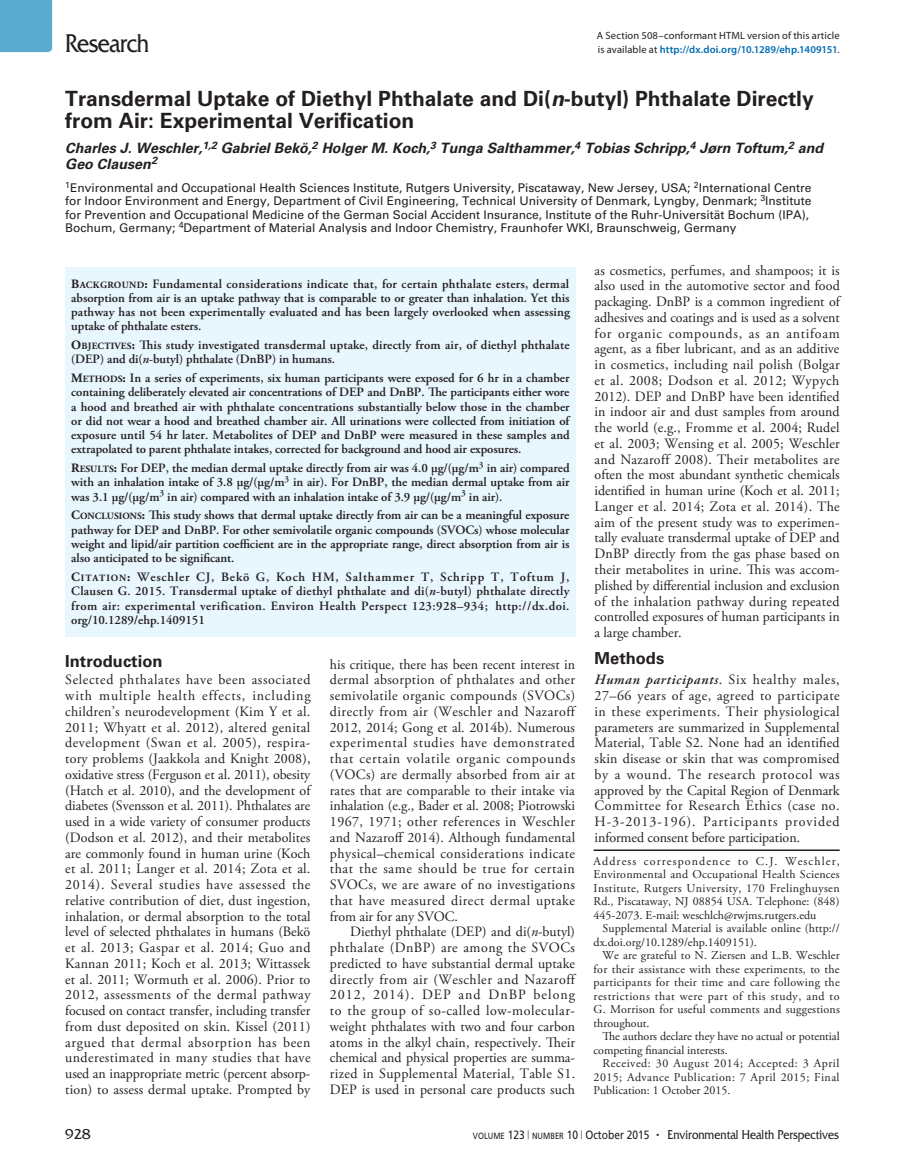
<style>
.page{position:relative;width:905px;height:1175px;background:#fff}
.page>*{position:absolute;margin:0;border:0;box-sizing:border-box;transform-origin:0 0}
.t1{font:27px "Friz Quadrata Std";letter-spacing:-.02em;color:#231f20;scale:.85 1}
.t2{font:700 21px/22.5px "Univers LT Std";color:#231f20}
.t3{font:700 16.5px "Univers LT Std";color:#231f20}
.t4{font:15px "Friz Quadrata Std";color:#231f20}
.t5{font:14.25px/15.8px "Adobe Garamond Pro";letter-spacing:.01em;color:#231f20;text-align:justify}
.t6{font:italic 700 14.25px/15.8px "Univers LT Std";color:#231f20}
.t7{font:13.5px "Friz Quadrata Std";color:#231f20;scale:.85 1}
.t8{font:600 12.75px/14.2px "Adobe Garamond Pro";letter-spacing:-.005em;color:#231f20;text-align:justify}
.t9{font:12px/13.5px "Adobe Garamond Pro";color:#231f20;text-align:justify}
.t10{font:12px/13.5px "Univers LT Std";color:#231f20}
.t11{font:10.5px/13.5px "Myriad Pro";letter-spacing:.015em;color:#231f20}
.s1{font-weight:600;color:#006bb2}
.s2{font-style:italic}
.s3{font-weight:700}
.s4{font-weight:700;font-size:9.6px}
.s5{font-weight:600;font-style:italic}
.s6{font-family:"Frutiger LT Std";font-size:9px}
.s7{font-family:"Frutiger LT Std";font-size:12px}
.s8{font-family:"Frutiger LT Std";font-weight:300;font-size:9px}
.s9{font-size:12px}
</style>
<div class="page">
<div style="left:0;top:0;width:52px;height:52px;background:#59accd"></div>
<hr style="left:593px;top:849px;width:246px;height:2px;background:#231f20">
<div style="left:65px;top:268px;width:510px;height:369px;background:#e8f6fd"></div>
<h1 class="t1" style="left:65px;top:28px;width:100px">Research</h1>
<p class="t11" style="left:597px;top:29px;width:244px">A Section 508–conformant HTML version of this article is available at <span class="s1">http://dx.doi.org/10.1289/ehp.1409151</span>.</p>
<h2 class="t2" style="left:65px;top:87px;width:750px">Transdermal Uptake of Diethyl Phthalate and Di(<span class="s2">n</span>-butyl) Phthalate Directly from Air: Experimental Verification</h2>
<p class="t6" style="left:65px;top:141px;width:759px">Charles J. Weschler,<sup>1,2</sup> Gabriel Bekö,<sup>2</sup> Holger M. Koch,<sup>3</sup> Tunga Salthammer,<sup>4</sup> Tobias Schripp,<sup>4</sup> Jørn Toftum,<sup>2</sup> and<br>Geo Clausen<sup>2</sup></p>
<p class="t10" style="left:65px;top:181px;width:747px"><sup>1</sup>Environmental and Occupational Health Sciences Institute, Rutgers University, Piscataway, New Jersey, USA; <sup>2</sup>International Centre for Indoor Environment and Energy, Department of Civil Engineering, Technical University of Denmark, Lyngby, Denmark; <sup>3</sup>Institute for Prevention and Occupational Medicine of the German Social Accident Insurance, Institute of the Ruhr-Universität Bochum (IPA), Bochum, Germany; <sup>4</sup>Department of Material Analysis and Indoor Chemistry, Fraunhofer WKI, Braunschweig, Germany</p>
<p class="t8" style="left:71px;top:276px;width:500px"><span class="s3">B</span><span class="s4">ACKGROUND</span><span class="s3">:</span> Fundamental considerations indicate that, for certain phthalate esters, dermal absorption from air is an uptake pathway that is comparable to or greater than inhalation. Yet this pathway has not been experimentally evaluated and has been largely overlooked when assessing uptake of phthalate esters.</p>
<p class="t8" style="left:71px;top:338px;width:499px"><span class="s3">O</span><span class="s4">BJECTIVES</span><span class="s3">:</span> This study investigated transdermal uptake, directly from air, of diethyl phthalate (DEP) and di(<span class="s2">n</span>-butyl) phthalate (DnBP) in humans.</p>
<p class="t8" style="left:71px;top:371px;width:500px"><span class="s3">M</span><span class="s4">ETHODS</span><span class="s3">:</span> In a series of experiments, six human participants were exposed for 6 hr in a chamber containing deliberately elevated air concentrations of DEP and DnBP. The participants either wore a hood and breathed air with phthalate concentrations substantially below those in the chamber or did not wear a hood and breathed chamber air. All urinations were collected from initiation of exposure until 54 hr later. Metabolites of DEP and DnBP were measured in these samples and extrapolated to parent phthalate intakes, corrected for background and hood air exposures.</p>
<p class="t8" style="left:71px;top:461px;width:500px"><span class="s3">R</span><span class="s4">ESULTS</span><span class="s3">:</span> For DEP, the median dermal uptake directly from air was 4.0 μg/(μg/m<sup>3</sup> in air) compared with an inhalation intake of 3.8 μg/(μg/m<sup>3</sup> in air). For DnBP, the median dermal uptake from air was 3.1 μg/(μg/m<sup>3</sup> in air) compared with an inhalation intake of 3.9 μg/(μg/m<sup>3</sup> in air).</p>
<p class="t8" style="left:71px;top:508px;width:500px"><span class="s3">C</span><span class="s4">ONCLUSIONS</span><span class="s3">:</span> This study shows that dermal uptake directly from air can be a meaningful exposure pathway for DEP and DnBP. For other semivolatile organic compounds (SVOCs) whose molecular weight and lipid/air partition coefficient are in the appropriate range, direct absorption from air is also anticipated to be significant.</p>
<p class="t8" style="left:71px;top:570px;width:499px"><span class="s3">C</span><span class="s4">ITATION</span><span class="s3">:</span> Weschler CJ, Bekö G, Koch HM, Salthammer T, Schripp T, Toftum J, Clausen G. 2015. Transdermal uptake of diethyl phthalate and di(<span class="s2">n</span>-butyl) phthalate directly from air: experimental verification. Environ Health Perspect 123:928–934; http://dx.doi. org/10.1289/ehp.1409151</p>
<p class="t3" style="left:65px;top:651px;width:99px">Introduction</p>
<p class="t5" style="left:65px;top:672px;width:247px">Selected phthalates have been associated with multiple health effects, including children’s neurodevelopment (Kim Y et al.<br>2011; Whyatt et al. 2012), altered genital development (Swan et al. 2005), respira&shy;tory problems (Jaakkola and Knight 2008), oxidative stress (Ferguson et al. 2011), obesity (Hatch et al. 2010), and the development of diabetes (Svensson et al. 2011). Phthalates are used in a wide variety of consumer products (Dodson et al. 2012), and their metabolites are commonly found in human urine (Koch et al. 2011; Langer et al. 2014; Zota et al.<br>2014). Several studies have assessed the relative contribution of diet, dust ingestion, inhalation, or dermal absorption to the total level of selected phthalates in humans (Bekö et al. 2013; Gaspar et al. 2014; Guo and Kannan 2011; Koch et al. 2013; Wittassek et al. 2011; Wormuth et al. 2006). Prior to 2012, assessments of the dermal pathway focused on contact transfer, including transfer from dust deposited on skin. Kissel (2011) argued that dermal absorption has been underestimated in many studies that have used an inappropriate metric (percent absorp&shy;tion) to assess dermal uptake. Prompted by</p>
<p class="t5" style="left:330px;top:656px;width:247px">his critique, there has been recent interest in dermal absorption of phthalates and other semivolatile organic compounds (SVOCs) directly from air (Weschler and Nazaroff 2012, 2014; Gong et al. 2014b). Numerous experimental studies have demonstrated that certain volatile organic compounds (VOCs) are dermally absorbed from air at rates that are comparable to their intake via inhalation (e.g., Bader et al. 2008; Piotrowski 1967, 1971; other references in Weschler and Nazaroff 2014). Although fundamental physical–chemical considerations indicate that the same should be true for certain SVOCs, we are aware of no investigations that have measured direct dermal uptake from air for any SVOC.</p>
<p class="t5" style="left:330px;top:924px;width:247px;text-indent:20px">Diethyl phthalate (DEP) and di(<span class="s2">n</span>-butyl) phthalate (DnBP) are among the SVOCs predicted to have substantial dermal uptake directly from air (Weschler and Nazaroff 2012, 2014). DEP and DnBP belong to the group of so-called low-molecular&shy;weight phthalates with two and four carbon atoms in the alkyl chain, respectively. Their chemical and physical properties are summa&shy;rized in Supplemental Material, Table S1.<br>DEP is used in personal care products such</p>
<p class="t5" style="left:594px;top:263px;width:247px">as cosmetics, perfumes, and shampoos; it is also used in the automotive sector and food packaging. DnBP is a common ingredient of adhesives and coatings and is used as a solvent for organic compounds, as an antifoam agent, as a fiber lubricant, and as an additive in cosmetics, including nail polish (Bolgar et al. 2008; Dodson et al. 2012; Wypych 2012). DEP and DnBP have been identified in indoor air and dust samples from around the world (e.g., Fromme et al. 2004; Rudel et al. 2003; Wensing et al. 2005; Weschler and Nazaroff 2008). Their metabolites are often the most abundant synthetic chemicals identified in human urine (Koch et al. 2011; Langer et al. 2014; Zota et al. 2014). The aim of the present study was to experimen&shy;tally evaluate transdermal uptake of DEP and DnBP directly from the gas phase based on their metabolites in urine. This was accom&shy;plished by differential inclusion and exclusion of the inhalation pathway during repeated controlled exposures of human participants in a large chamber.</p>
<p class="t3" style="left:594px;top:648px;width:71px">Methods</p>
<p class="t5" style="left:594px;top:672px;width:247px"><span class="s5">Human participants</span>. Six healthy males, 27–66 years of age, agreed to participate in these experiments. Their physiological parameters are summarized in Supplemental Material, Table S2. None had an identified skin disease or skin that was compromised by a wound. The research protocol was approved by the Capital Region of Denmark Committee for Research Ethics (case no.<br>H-3-2013-196). Participants provided informed consent before participation.</p>
<p class="t9" style="left:593px;top:854px;width:248px">Address correspondence to C.J. Weschler, Environmental and Occupational Health Sciences Institute, Rutgers University, 170 Frelinghuysen Rd., Piscataway, NJ 08854 USA. Telephone: (848)<br>445-2073. E-mail: weschlch@rwjms.rutgers.edu</p>
<p class="t9" style="left:593px;top:922px;width:248px;text-indent:9px">Supplemental Material is available online (http:// dx.doi.org/10.1289/ehp.1409151).</p>
<p class="t9" style="left:593px;top:949px;width:248px;text-indent:9px">We are grateful to N. Ziersen and L.B. Weschler for their assistance with these experiments, to the participants for their time and care following the restrictions that were part of this study, and to G. Morrison for useful comments and suggestions throughout.</p>
<p class="t9" style="left:593px;top:1030px;width:247px;text-indent:9px">The authors declare they have no actual or potential competing financial interests.</p>
<p class="t9" style="left:593px;top:1057px;width:247px;text-indent:9px">Received: 30 August 2014; Accepted: 3 April 2015; Advance Publication: 7 April 2015; Final Publication: 1 October 2015.</p>
<p class="t4" style="left:65px;top:1125px;width:27px">928</p>
<p class="t7" style="left:473px;top:1127px;width:432px"><span class="s6">VOLUME</span> <span class="s7">123</span> <span class="s8">|</span> <span class="s6">NUMBER</span> <span class="s7">10</span> <span class="s8">|</span> <span class="s7">October 2015</span> <span class="s9">•</span> Environmental Health Perspectives</p>
</div>
